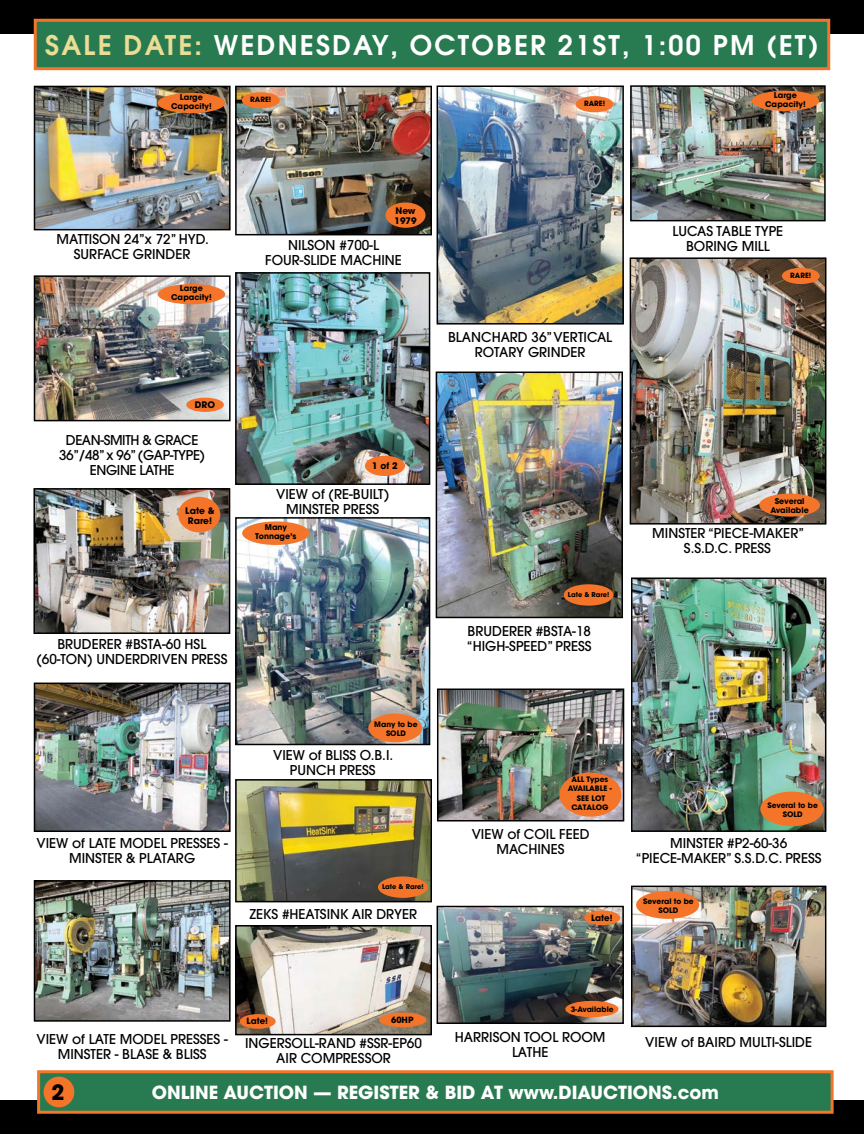
<style>
.page{position:relative;width:864px;height:1134px;background:#fff}
.page>*{position:absolute;margin:0;border:0;box-sizing:border-box;transform-origin:0 0}
.t1{font:600 27px "Avant Garde";letter-spacing:.08em;color:#fff}
.t2{font:700 21px "Avant Garde";color:#000}
.t3{font:700 18px "Avant Garde";color:#fff}
.t4{font:500 13.5px/15px "Avant Garde";color:#000;text-align:center}
.t5{font:500 13.5px/15px "Avant Garde";letter-spacing:-.03em;color:#000;text-align:center}
.t6{font:700 9px/10.5px "Avant Garde";color:#000}
.t7{font:700 8.55px "Avant Garde";color:#000}
.t8{font:700 7.95px/8.7px "Avant Garde";color:#000;text-align:center}
.t9{font:700 7.5px/9.4px "Avant Garde";color:#000;text-align:center}
.t10{font:700 7.2px "Avant Garde";color:#000}
.t11{font:700 6.6px "Avant Garde";color:#000}
.s1{color:#ecdc94}
</style>
<div class="page">
<div style="left:0;top:1100px;width:864px;height:34px;background:#000"></div>
<div style="left:39px;top:1072px;width:793px;height:40px;background:#287b51"></div>
<div style="left:37px;top:1070px;width:797px;height:44px;border:3px solid #f47529"></div>
<div style="left:44px;top:1077px;width:30px;height:30px;background:#f47529;border-radius:50%"></div>
<div style="left:0;top:0;width:864px;height:34px;background:#000"></div>
<div style="left:35px;top:20px;width:794px;height:49px;background:#287b51"></div>
<div style="left:34px;top:19px;width:796px;height:51px;border:3px solid #f47529"></div>
<img style="left:440px;top:88px;width:181px;height:234px">
<div style="left:437px;top:85px;width:187px;height:240px;border:2px solid #000"></div>
<img style="left:238px;top:520px;width:189px;height:222px">
<div style="left:235px;top:517px;width:195px;height:228px;border:2px solid #000"></div>
<img style="left:238px;top:275px;width:189px;height:207px">
<div style="left:235px;top:272px;width:195px;height:213px;border:2px solid #000"></div>
<img style="left:440px;top:909px;width:181px;height:112px">
<div style="left:437px;top:906px;width:187px;height:118px;border:2px solid #000"></div>
<img style="left:439px;top:375px;width:181px;height:240px">
<div style="left:436px;top:372px;width:187px;height:246px;border:2px solid #000"></div>
<img style="left:440px;top:691px;width:181px;height:128px">
<div style="left:437px;top:688px;width:187px;height:134px;border:2px solid #000"></div>
<img style="left:633px;top:88px;width:190px;height:130px">
<div style="left:630px;top:85px;width:196px;height:136px;border:2px solid #000"></div>
<img style="left:633px;top:579px;width:191px;height:251px">
<div style="left:631px;top:577px;width:195px;height:255px;border:1px solid #000"></div>
<img style="left:633px;top:888px;width:191px;height:137px">
<div style="left:631px;top:886px;width:195px;height:141px;border:1px solid #000"></div>
<img style="left:36px;top:491px;width:191px;height:140px">
<div style="left:33px;top:488px;width:197px;height:146px;border:2px solid #000"></div>
<img style="left:238px;top:782px;width:191px;height:117px">
<div style="left:235px;top:779px;width:197px;height:123px;border:2px solid #000"></div>
<img style="left:37px;top:278px;width:191px;height:140px">
<div style="left:34px;top:275px;width:197px;height:146px;border:2px solid #000"></div>
<img style="left:37px;top:89px;width:191px;height:138px">
<div style="left:34px;top:86px;width:197px;height:144px;border:2px solid #000"></div>
<img style="left:238px;top:89px;width:191px;height:143px">
<div style="left:235px;top:86px;width:197px;height:149px;border:2px solid #000"></div>
<img style="left:37px;top:686px;width:191px;height:143px">
<div style="left:34px;top:683px;width:197px;height:149px;border:2px solid #000"></div>
<img style="left:37px;top:883px;width:191px;height:136px">
<div style="left:34px;top:880px;width:197px;height:142px;border:2px solid #000"></div>
<img style="left:633px;top:260px;width:190px;height:262px">
<div style="left:630px;top:257px;width:196px;height:268px;border:2px solid #000"></div>
<div style="left:759px;top:494px;width:61px;height:23px;background:#f47529;border-radius:50%"></div>
<div style="left:158px;top:93px;width:67px;height:20px;background:#f47529;border-radius:50%"></div>
<div style="left:564px;top:584px;width:49px;height:22px;background:#f47529;border-radius:50%"></div>
<div style="left:565px;top:1001px;width:53px;height:16px;background:#f47529;border-radius:50%"></div>
<div style="left:584px;top:910px;width:36px;height:15px;background:#f47529;border-radius:50%"></div>
<div style="left:559px;top:772px;width:63px;height:45px;background:#f47529;border-radius:50%"></div>
<div style="left:368px;top:714px;width:54px;height:28px;background:#f47529;border-radius:50%"></div>
<div style="left:576px;top:96px;width:37px;height:16px;background:#f47529;border-radius:50%"></div>
<div style="left:365px;top:456px;width:40px;height:20px;background:#f47529;border-radius:50%"></div>
<div style="left:186px;top:398px;width:38px;height:14px;background:#f47529;border-radius:50%"></div>
<div style="left:242px;top:92px;width:38px;height:16px;background:#f47529;border-radius:50%"></div>
<div style="left:178px;top:497px;width:42px;height:35px;background:#f47529;border-radius:50%"></div>
<div style="left:386px;top:203px;width:40px;height:25px;background:#f47529;border-radius:50%"></div>
<div style="left:752px;top:91px;width:67px;height:20px;background:#f47529;border-radius:50%"></div>
<div style="left:158px;top:284px;width:67px;height:20px;background:#f47529;border-radius:50%"></div>
<div style="left:782px;top:268px;width:38px;height:16px;background:#f47529;border-radius:50%"></div>
<div style="left:242px;top:521px;width:68px;height:24px;background:#f47529;border-radius:50%"></div>
<div style="left:760px;top:792px;width:64px;height:34px;background:#f47529;border-radius:50%"></div>
<div style="left:378px;top:876px;width:50px;height:22px;background:#f47529;border-radius:50%"></div>
<img style="left:238px;top:928px;width:191px;height:104px">
<div style="left:235px;top:925px;width:197px;height:110px;border:2px solid #000"></div>
<div style="left:636px;top:891px;width:63px;height:28px;background:#f47529;border-radius:50%"></div>
<div style="left:240px;top:1014px;width:36px;height:15px;background:#f47529;border-radius:50%"></div>
<div style="left:379px;top:1013px;width:47px;height:14px;background:#f47529;border-radius:50%"></div>
<h1 class="t1" style="left:45px;top:28px;width:775px"><span class="s1">SALE DATE:</span> WEDNESDAY, OCTOBER 21ST, 1:00 PM (ET)</h1>
<p class="t8" style="left:171px;top:93px;width:42px">Large<br>Capacity!</p>
<p class="t10" style="left:250px;top:95px;width:23px">RARE!</p>
<p class="t10" style="left:584px;top:99px;width:23px">RARE!</p>
<p class="t8" style="left:765px;top:91px;width:42px">Large<br>Capacity!</p>
<p class="t4" style="left:56px;top:232px;width:154px">MATTISON 24”x 72” HYD.<br>SURFACE GRINDER</p>
<p class="t8" style="left:171px;top:284px;width:42px">Large<br>Capacity!</p>
<p class="t6" style="left:195px;top:399px;width:22px">DRO</p>
<p class="t5" style="left:59px;top:433px;width:147px">DEAN-SMITH &amp; GRACE<br>36”/48” x 96” (GAP-TYPE)<br>ENGINE LATHE</p>
<p class="t6" style="left:185px;top:505px;width:31px">Late &amp;<br>Rare!</p>
<p class="t4" style="left:36px;top:637px;width:193px">BRUDERER #BSTA-60 HSL (60-TON) UNDERDRIVEN PRESS</p>
<p class="t4" style="left:36px;top:835px;width:193px">VIEW of LATE MODEL PRESSES -<br>MINSTER &amp; PLATARG</p>
<p class="t6" style="left:394px;top:205px;width:24px;line-height:9.9px">New<br>1979</p>
<p class="t4" style="left:673px;top:224px;width:112px">LUCAS TABLE TYPE</p>
<p class="t4" style="left:288px;top:238px;width:93px">NILSON #700-L</p>
<p class="t4" style="left:686px;top:239px;width:85px">BORING MILL</p>
<p class="t4" style="left:265px;top:253px;width:138px">FOUR-SLIDE MACHINE</p>
<p class="t10" style="left:790px;top:271px;width:23px">RARE!</p>
<p class="t4" style="left:448px;top:330px;width:166px">BLANCHARD 36” VERTICAL<br>ROTARY GRINDER</p>
<p class="t6" style="left:372px;top:461px;width:27px">1 of 2</p>
<p class="t4" style="left:276px;top:487px;width:114px">VIEW of (RE-BUILT)<br>MINSTER PRESS</p>
<p class="t8" style="left:255px;top:523px;width:43px">Many<br>Tonnage’s</p>
<p class="t9" style="left:374px;top:720px;width:45px;line-height:9px">Many to be<br>SOLD</p>
<p class="t4" style="left:273px;top:747px;width:122px">VIEW of BLISS O.B.I.<br>PUNCH PRESS</p>
<p class="t11" style="left:382px;top:883px;width:43px">Late &amp; Rare!</p>
<p class="t4" style="left:250px;top:907px;width:169px">ZEKS #HEATSINK AIR DRYER</p>
<p class="t8" style="left:770px;top:497px;width:40px">Several<br>Available</p>
<p class="t11" style="left:568px;top:590px;width:43px">Late &amp; Rare!</p>
<p class="t4" style="left:467px;top:623px;width:126px;text-align:left">BRUDERER #BSTA-18 “HIGH-SPEED” PRESS</p>
<p class="t4" style="left:652px;top:526px;width:153px">MINSTER “PIECE-MAKER”<br>S.S.D.C. PRESS</p>
<p class="t9" style="left:568px;top:774px;width:45px">ALL Types<br>AVAILABLE -<br>SEE LOT<br>CATALOG</p>
<p class="t9" style="left:767px;top:801px;width:52px;line-height:9px">Several to be<br>SOLD</p>
<p class="t4" style="left:472px;top:826px;width:119px">VIEW of COIL FEED<br>MACHINES</p>
<p class="t4" style="left:636px;top:836px;width:187px">MINSTER #P2-60-36 “PIECE-MAKER” S.S.D.C. PRESS</p>
<p class="t7" style="left:591px;top:912px;width:23px">Late!</p>
<p class="t9" style="left:643px;top:896px;width:52px;line-height:9px">Several to be<br>SOLD</p>
<p class="t4" style="left:36px;top:1031px;width:193px">VIEW of LATE MODEL PRESSES -<br>MINSTER - BLASE &amp; BLISS</p>
<p class="t7" style="left:247px;top:1016px;width:23px">Late!</p>
<p class="t7" style="left:391px;top:1014px;width:24px">60HP</p>
<p class="t4" style="left:245px;top:1035px;width:178px">INGERSOLL-RAND #SSR-EP60<br>AIR COMPRESSOR</p>
<p class="t9" style="left:571px;top:1005px;width:44px">3-Available</p>
<p class="t4" style="left:455px;top:1030px;width:152px">HARRISON TOOL ROOM<br>LATHE</p>
<p class="t4" style="left:645px;top:1035px;width:168px">VIEW of BAIRD MULTI-SLIDE</p>
<h2 class="t2" style="left:51px;top:1079px;width:14px">2</h2>
<h3 class="t3" style="left:152px;top:1081px;width:569px">ONLINE AUCTION — REGISTER &amp; BID AT www.DIAUCTIONS.com</h3>
</div>
